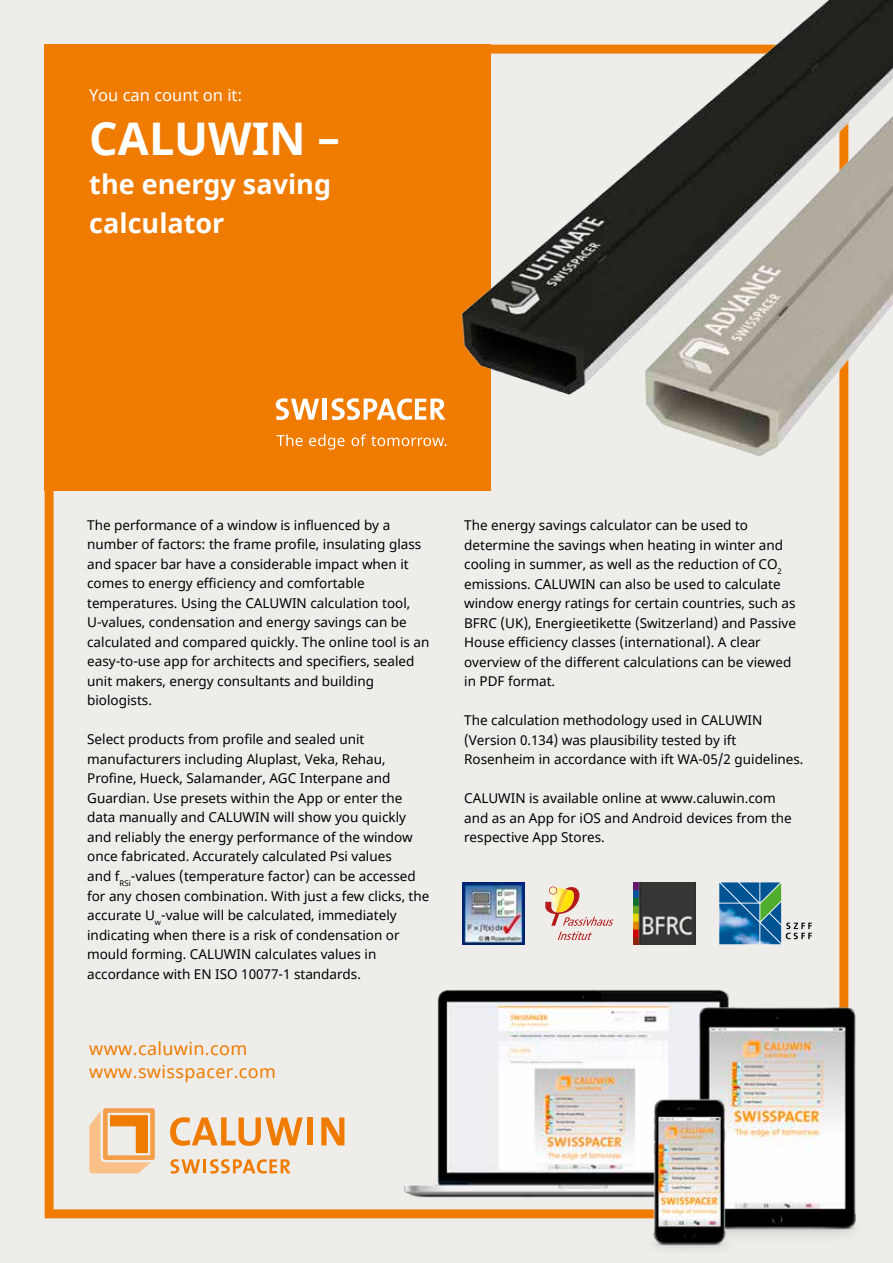
<style>
.page{position:relative;width:893px;height:1263px;background:#eeedea}
.page>*{position:absolute;margin:0;border:0;box-sizing:border-box;transform-origin:0 0}
.t1{font:700 45px "Noto Sans";color:#fff}
.t2{font:700 27px/39px "Noto Sans";color:#fff}
.t3{font:18px "Noto Sans";letter-spacing:.02em;color:#ef7b00}
.t4{font:16.5px "Noto Sans";color:#fff}
.t5{font:13.5px/19.5px "Noto Sans";color:#000}
</style>
<div class="page">
<div style="left:45px;top:45px;width:446px;height:446px;background:#ef7b00"></div>
<svg style="left:276px;top:398px;width:43px;height:22px"></svg>
<hr style="left:323px;top:399px;width:4px;height:21px;background:#fff">
<svg style="left:332px;top:398px;width:113px;height:22px"></svg>
<svg style="left:277px;top:434px;width:26px;height:12px"></svg>
<svg style="left:309px;top:434px;width:36px;height:16px"></svg>
<svg style="left:352px;top:434px;width:94px;height:12px"></svg>
<div style="left:45px;top:45px;width:803px;height:1173px;border:9px solid #ef7b00"></div>
<img style="left:368px;top:989px;width:359px;height:230px">
<img style="left:685px;top:993px;width:171px;height:241px">
<img style="left:646px;top:1088px;width:90px;height:161px">
<img style="left:446px;top:0;width:447px;height:469px">
<svg style="left:545px;top:886px;width:68px;height:54px"></svg>
<img style="left:634px;top:882px;width:62px;height:62px">
<img style="left:463px;top:882px;width:61px;height:62px">
<img style="left:760px;top:943px;width:21px;height:1px">
<img style="left:719px;top:943px;width:40px;height:1px">
<svg style="left:719px;top:882px;width:93px;height:61px"></svg>
<svg style="left:171px;top:1159px;width:29px;height:14px"></svg>
<hr style="left:203px;top:1159px;width:3px;height:14px;background:#ef7b00">
<svg style="left:210px;top:1159px;width:81px;height:14px"></svg>
<svg style="left:89px;top:1108px;width:66px;height:65px"></svg>
<svg style="left:170px;top:1117px;width:133px;height:29px"></svg>
<div style="left:308px;top:1117px;width:5px;height:28px;background:#ef7b00"></div>
<svg style="left:321px;top:1117px;width:23px;height:28px"></svg>
<p class="t4" style="left:89px;top:84px;width:155px">You can count on it:</p>
<h1 class="t1" style="left:89px;top:107px;width:252px">CALUWIN –</h1>
<h2 class="t2" style="left:89px;top:165px;width:243px">the energy saving calculator</h2>
<p class="t5" style="left:87px;top:516px;width:344px">The performance of a window is influenced by a number of factors: the frame profile, insulating glass and spacer bar have a considerable impact when it comes to energy efficiency and comfortable temperatures. Using the CALUWIN calculation tool, U-values, condensation and energy savings can be calculated and compared quickly. The online tool is an easy-to-use app for architects and specifiers, sealed unit makers, energy consultants and building biologists.</p>
<p class="t5" style="left:87px;top:730px;width:344px">Select products from profile and sealed unit manufacturers including Aluplast, Veka, Rehau, Profine, Hueck, Salamander, AGC Interpane and Guardian. Use presets within the App or enter the data manually and CALUWIN will show you quickly and reliably the energy performance of the window once fabricated. Accurately calculated Psi values<br>and f<sub>RSi</sub>-values (temperature factor) can be accessed for any chosen combination. With just a few clicks, the accurate U<sub>w</sub>-value will be calculated, immediately indicating when there is a risk of condensation or mould forming. CALUWIN calculates values in accordance with EN ISO 10077-1 standards.</p>
<h3 class="t3" style="left:89px;top:1036px;width:159px">www.caluwin.com</h3>
<h3 class="t3" style="left:89px;top:1059px;width:188px">www.swisspacer.com</h3>
<p class="t5" style="left:464px;top:516px;width:333px">The energy savings calculator can be used to determine the savings when heating in winter and cooling in summer, as well as the reduction of CO<sub>2 </sub>emissions. CALUWIN can also be used to calculate window energy ratings for certain countries, such as BFRC (UK), Energieetikette (Switzerland) and Passive House efficiency classes (international). A clear overview of the different calculations can be viewed in PDF format.</p>
<p class="t5" style="left:464px;top:711px;width:341px">The calculation methodology used in CALUWIN (Version 0.134) was plausibility tested by ift<br>Rosenheim in accordance with ift WA-05/2 guidelines.</p>
<p class="t5" style="left:464px;top:789px;width:329px">CALUWIN is available online at www.caluwin.com and as an App for iOS and Android devices from the respective App Stores.</p>
</div>
